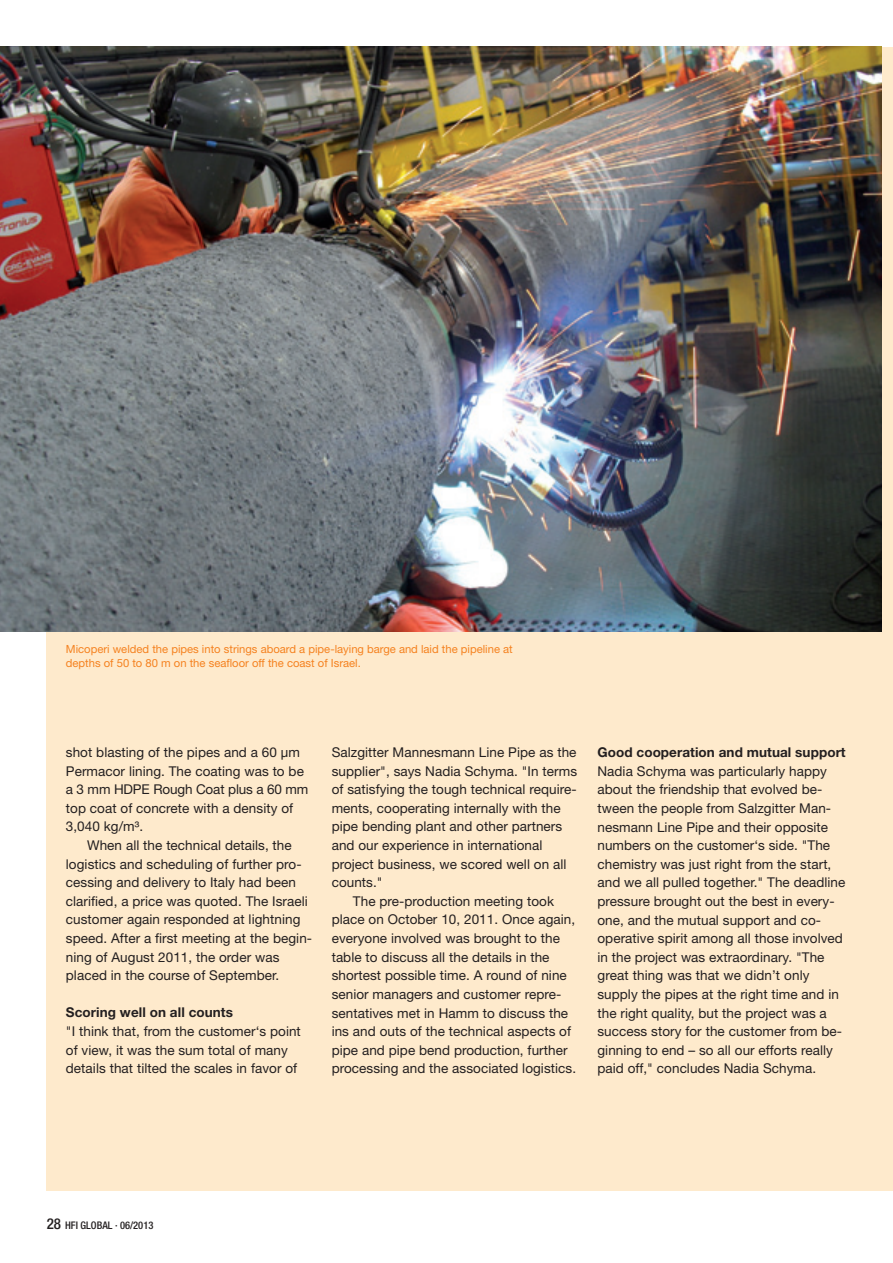
<style>
.page{position:relative;width:893px;height:1263px;background:#fff}
.page>*{position:absolute;margin:0;border:0;box-sizing:border-box;transform-origin:0 0}
.t1{font:13.5px/18.6px "Helvetica Neue";letter-spacing:.005em;color:#231f20}
.t2{font:700 13.5px "Helvetica Neue";letter-spacing:.005em;color:#231f20}
.t3{font:11.25px/13.5px "Helvetica Neue";color:#f58220}
.t4{font:500 condensed 10.5px "Helvetica Neue";color:#231f20}
.s1{font-size:15px}
</style>
<div class="page">
<div style="left:47px;top:47px;width:846px;height:1144px;background:#feeacc"></div>
<img style="left:0;top:47px;width:882px;height:584px">
<p class="t3" style="left:66px;top:642px;width:448px">Micoperi welded the pipes into strings aboard a pipe-laying barge and laid the pipeline at depths of 50 to 80 m on the seafloor off the coast of Israel.</p>
<p class="t1" style="left:66px;top:743px;width:244px">shot blasting of the pipes and a 60 µm<br>Permacor lining. The coating was to be a 3 mm HDPE Rough Coat plus a 60 mm top coat of concrete with a density of<br>3,040 kg/m³.</p>
<p class="t1" style="left:66px;top:836px;width:248px;text-indent:21px">When all the technical details, the logistics and scheduling of further pro&shy;cessing and delivery to Italy had been clarified, a price was quoted. The Israeli customer again responded at lightning speed. After a first meeting at the begin&shy;ning of August 2011, the order was placed in the course of September.</p>
<p class="t2" style="left:66px;top:1004px;width:169px">Scoring well on all counts</p>
<p class="t1" style="left:66px;top:1022px;width:236px">"I think that, from the customer‘s point of view, it was the sum total of many details that tilted the scales in favor of</p>
<p class="t1" style="left:332px;top:743px;width:246px">Salzgitter Mannesmann Line Pipe as the</p>
<p class="t1" style="left:332px;top:761px;width:247px">supplier", says Nadia Schyma. "In terms</p>
<p class="t1" style="left:332px;top:780px;width:247px">of satisfying the tough technical require-</p>
<p class="t1" style="left:332px;top:798px;width:231px">ments, cooperating internally with the</p>
<p class="t1" style="left:332px;top:817px;width:232px">pipe bending plant and other partners</p>
<p class="t1" style="left:332px;top:836px;width:212px">and our experience in international</p>
<p class="t1" style="left:332px;top:854px;width:236px">project business, we scored well on all</p>
<p class="t1" style="left:332px;top:873px;width:52px">counts."</p>
<p class="t1" style="left:353px;top:891px;width:203px">The pre-production meeting took</p>
<p class="t1" style="left:332px;top:910px;width:245px">place on October 10, 2011. Once again,</p>
<p class="t1" style="left:332px;top:929px;width:230px">everyone involved was brought to the</p>
<p class="t1" style="left:332px;top:947px;width:219px">table to discuss all the details in the</p>
<p class="t1" style="left:332px;top:966px;width:237px">shortest possible time. A round of nine</p>
<p class="t1" style="left:332px;top:984px;width:231px">senior managers and customer repre-</p>
<p class="t1" style="left:332px;top:1003px;width:238px">sentatives met in Hamm to discuss the</p>
<p class="t1" style="left:332px;top:1022px;width:241px">ins and outs of the technical aspects of</p>
<p class="t1" style="left:332px;top:1040px;width:237px">pipe and pipe bend production, further</p>
<p class="t1" style="left:332px;top:1059px;width:246px">processing and the associated logistics.</p>
<p class="t2" style="left:597px;top:744px;width:250px">Good cooperation and mutual support</p>
<p class="t1" style="left:597px;top:761px;width:249px">Nadia Schyma was particularly happy about the friendship that evolved be&shy;tween the people from Salzgitter Man&shy;nesmann Line Pipe and their opposite numbers on the customer‘s side. "The chemistry was just right from the start, and we all pulled together." The deadline pressure brought out the best in every&shy;one, and the mutual support and co&shy;operative spirit among all those involved in the project was extraordinary. "The great thing was that we didn’t only supply the pipes at the right time and in the right quality, but the project was a success story for the customer from be&shy;ginning to end – so all our efforts really paid off," concludes Nadia Schyma.</p>
<p class="t4" style="left:47px;top:1219px;width:108px"><span class="s1">28</span> HFI GLOBAL · 06/2013</p>
</div>
